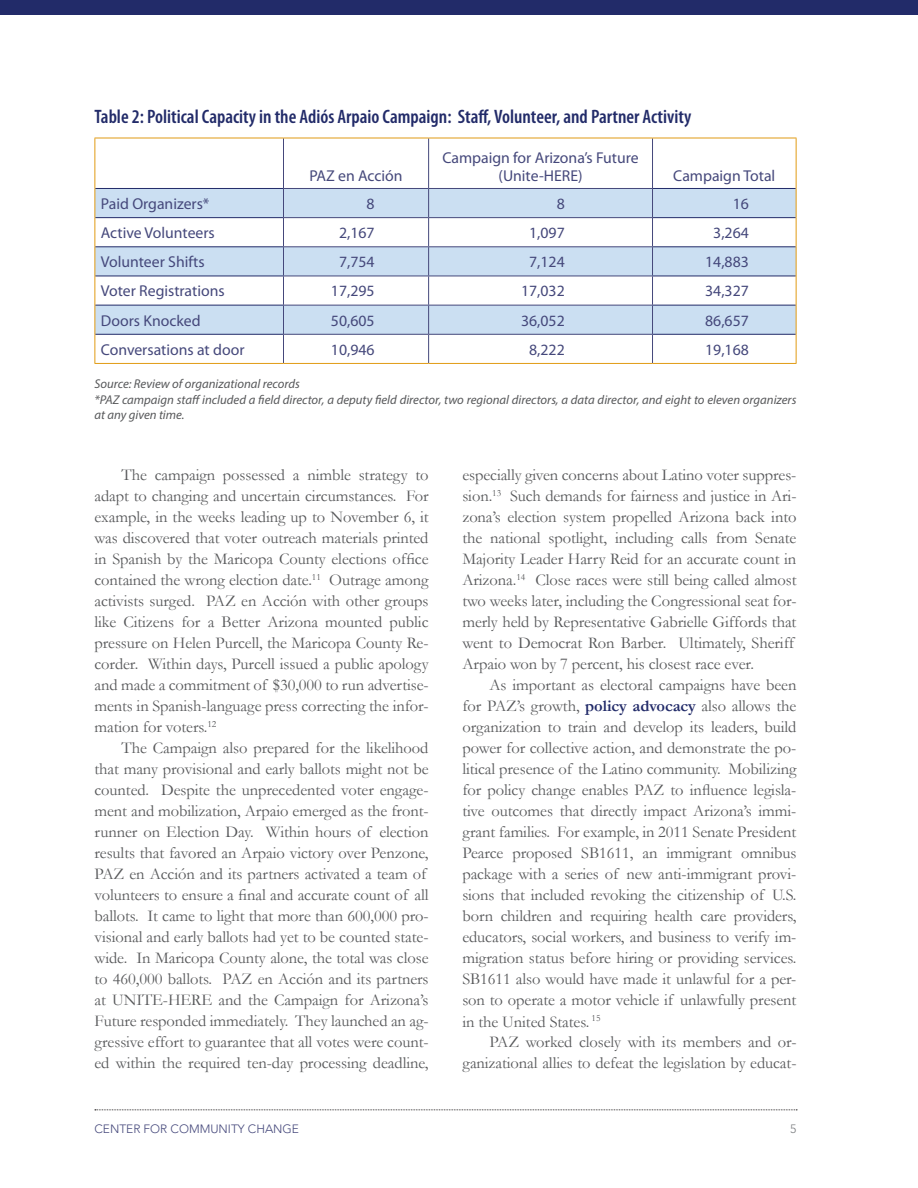
<style>
.page{position:relative;width:918px;height:1188px;background:#fff}
.page>*{position:absolute;margin:0;border:0;box-sizing:border-box;transform-origin:0 0}
.t1{font:600 condensed 19.5px "Myriad Pro";color:#222b69}
.t2{font:16.5px/21px "Garamond";letter-spacing:-.005em;color:#57585a}
.t3{font:15.75px/18.1px "Myriad Pro";color:#45487b;text-align:center}
.t4{font:italic 12.75px/15.3px "Myriad Pro";color:#57585a}
.t5{font:300 12px "Avenir LT Std";color:#45487b}
.t6{font:300 12px "Avenir LT Std";color:#787a7d}
.s1{font-weight:700;color:#222b69}
</style>
<div class="page">
<svg style="left:95px;top:1109px;width:702px;height:1px"></svg>
<div style="left:0;top:0;width:918px;height:14px;background:#222b69"></div>
<svg style="left:95px;top:139px;width:701px;height:224px"></svg>
<svg style="left:95px;top:189px;width:701px;height:145px;fill:#cbdff2"></svg>
<hr style="left:95px;top:188px;width:188px;height:1px;background:#222b69">
<hr style="left:653px;top:188px;width:143px;height:1px;background:#222b69">
<hr style="left:95px;top:217px;width:188px;height:1px;background:#222b69">
<hr style="left:653px;top:217px;width:143px;height:1px;background:#222b69">
<hr style="left:95px;top:246px;width:188px;height:1px;background:#222b69">
<hr style="left:653px;top:246px;width:143px;height:1px;background:#222b69">
<hr style="left:95px;top:276px;width:188px;height:1px;background:#222b69">
<hr style="left:653px;top:276px;width:143px;height:1px;background:#222b69">
<hr style="left:95px;top:305px;width:188px;height:1px;background:#222b69">
<hr style="left:653px;top:305px;width:143px;height:1px;background:#222b69">
<hr style="left:95px;top:334px;width:188px;height:1px;background:#222b69">
<hr style="left:653px;top:334px;width:143px;height:1px;background:#222b69">
<hr style="left:283px;top:138px;width:1px;height:50px;background:#45487b">
<hr style="left:428px;top:138px;width:1px;height:50px;background:#45487b">
<hr style="left:652px;top:138px;width:1px;height:50px;background:#45487b">
<hr style="left:283px;top:188px;width:146px;height:1px;background:#45487b">
<hr style="left:429px;top:188px;width:224px;height:1px;background:#45487b">
<hr style="left:283px;top:217px;width:146px;height:1px;background:#45487b">
<hr style="left:429px;top:217px;width:224px;height:1px;background:#45487b">
<hr style="left:283px;top:246px;width:146px;height:1px;background:#45487b">
<hr style="left:429px;top:246px;width:224px;height:1px;background:#45487b">
<hr style="left:283px;top:276px;width:146px;height:1px;background:#45487b">
<hr style="left:429px;top:276px;width:224px;height:1px;background:#45487b">
<hr style="left:283px;top:305px;width:146px;height:1px;background:#45487b">
<hr style="left:429px;top:305px;width:224px;height:1px;background:#45487b">
<hr style="left:283px;top:334px;width:146px;height:1px;background:#45487b">
<svg style="left:283px;top:189px;width:1px;height:174px"></svg>
<hr style="left:429px;top:334px;width:224px;height:1px;background:#45487b">
<svg style="left:428px;top:189px;width:1px;height:174px"></svg>
<svg style="left:652px;top:189px;width:1px;height:174px"></svg>
<hr style="left:94px;top:138px;width:190px;height:1px;background:#e19b14">
<hr style="left:94px;top:138px;width:1px;height:50px;background:#e19b14">
<hr style="left:284px;top:138px;width:145px;height:1px;background:#e19b14">
<hr style="left:429px;top:138px;width:224px;height:1px;background:#e19b14">
<hr style="left:653px;top:138px;width:144px;height:1px;background:#e19b14">
<hr style="left:796px;top:138px;width:1px;height:50px;background:#e19b14">
<hr style="left:94px;top:188px;width:1px;height:30px;background:#e19b14">
<hr style="left:796px;top:188px;width:1px;height:30px;background:#e19b14">
<svg style="left:94px;top:218px;width:1px;height:145px"></svg>
<svg style="left:796px;top:218px;width:1px;height:145px"></svg>
<hr style="left:94px;top:363px;width:190px;height:1px;background:#e19b14">
<hr style="left:284px;top:363px;width:145px;height:1px;background:#e19b14">
<hr style="left:429px;top:363px;width:224px;height:1px;background:#e19b14">
<hr style="left:653px;top:363px;width:144px;height:1px;background:#e19b14">
<p class="t1" style="left:94px;top:104px;width:598px">Table 2: Political Capacity in the Adiós Arpaio Campaign: Staff, Volunteer, and Partner Activity</p>
<p class="t3" style="left:309px;top:167px;width:95px">PAZ en Acción</p>
<p class="t3" style="left:442px;top:149px;width:198px">Campaign for Arizona’s Future (Unite-HERE)</p>
<p class="t3" style="left:673px;top:167px;width:104px">Campaign Total</p>
<p class="t3" style="left:101px;top:195px;width:110px">Paid Organizers*</p>
<p class="t3" style="left:367px;top:195px;width:10px">8</p>
<p class="t3" style="left:557px;top:195px;width:10px">8</p>
<p class="t3" style="left:733px;top:195px;width:18px">16</p>
<p class="t3" style="left:101px;top:224px;width:115px">Active Volunteers</p>
<p class="t3" style="left:339px;top:224px;width:37px">2,167</p>
<p class="t3" style="left:529px;top:224px;width:37px">1,097</p>
<p class="t3" style="left:713px;top:224px;width:37px">3,264</p>
<p class="t3" style="left:101px;top:253px;width:105px">Volunteer Shifts</p>
<p class="t3" style="left:339px;top:253px;width:37px">7,754</p>
<p class="t3" style="left:529px;top:253px;width:37px">7,124</p>
<p class="t3" style="left:705px;top:253px;width:45px">14,883</p>
<p class="t3" style="left:101px;top:282px;width:125px">Voter Registrations</p>
<p class="t3" style="left:331px;top:282px;width:45px">17,295</p>
<p class="t3" style="left:521px;top:282px;width:45px">17,032</p>
<p class="t3" style="left:705px;top:282px;width:45px">34,327</p>
<p class="t3" style="left:101px;top:312px;width:101px">Doors Knocked</p>
<p class="t3" style="left:331px;top:312px;width:45px">50,605</p>
<p class="t3" style="left:521px;top:312px;width:45px">36,052</p>
<p class="t3" style="left:705px;top:312px;width:45px">86,657</p>
<p class="t3" style="left:101px;top:341px;width:145px">Conversations at door</p>
<p class="t3" style="left:331px;top:341px;width:45px">10,946</p>
<p class="t3" style="left:529px;top:341px;width:37px">8,222</p>
<p class="t3" style="left:705px;top:341px;width:45px">19,168</p>
<p class="t4" style="left:94px;top:376px;width:703px">Source: Review of organizational records<br>*PAZ campaign staff included a field director, a deputy field director, two regional directors, a data director, and eight to eleven organizers at any given time.</p>
<p class="t2" style="left:94px;top:465px;width:336px;text-align:justify;text-indent:27px">The campaign possessed a nimble strategy to adapt to changing and uncertain circumstances. For example, in the weeks leading up to November 6, it was discovered that voter outreach materials printed in Spanish by the Maricopa County elections office contained the wrong election date.<sup>11</sup> Outrage among activists surged. PAZ en Acción with other groups like Citizens for a Better Arizona mounted public pressure on Helen Purcell, the Maricopa County Re&shy;corder. Within days, Purcell issued a public apology and made a commitment of $30,000 to run advertise&shy;ments in Spanish-language press correcting the infor&shy;mation for voters.<sup>12</sup></p>
<p class="t2" style="left:95px;top:738px;width:336px;text-indent:27px">The Campaign also prepared for the likelihood that many provisional and early ballots might not be counted. Despite the unprecedented voter engage&shy;ment and mobilization, Arpaio emerged as the front&shy;runner on Election Day. Within hours of election results that favored an Arpaio victory over Penzone, PAZ en Acción and its partners activated a team of volunteers to ensure a final and accurate count of all ballots. It came to light that more than 600,000 pro&shy;visional and early ballots had yet to be counted state&shy;wide. In Maricopa County alone, the total was close to 460,000 ballots. PAZ en Acción and its partners at UNITE-HERE and the Campaign for Arizona’s Future responded immediately. They launched an ag&shy;gressive effort to guarantee that all votes were count&shy;ed within the required ten-day processing deadline,</p>
<p class="t2" style="left:462px;top:465px;width:336px">especially given concerns about Latino voter suppres&shy;sion.<sup>13</sup> Such demands for fairness and justice in Ari&shy;zona’s election system propelled Arizona back into the national spotlight, including calls from Senate Majority Leader Harry Reid for an accurate count in Arizona.<sup>14</sup> Close races were still being called almost two weeks later, including the Congressional seat for&shy;merly held by Representative Gabrielle Giffords that went to Democrat Ron Barber. Ultimately, Sheriff Arpaio won by 7 percent, his closest race ever.</p>
<p class="t2" style="left:462px;top:675px;width:336px;text-align:justify;text-indent:27px">As important as electoral campaigns have been for PAZ’s growth, <span class="s1">policy advocacy</span> also allows the organization to train and develop its leaders, build power for collective action, and demonstrate the po&shy;litical presence of the Latino community. Mobilizing for policy change enables PAZ to influence legisla&shy;tive outcomes that directly impact Arizona’s immi&shy;grant families. For example, in 2011 Senate President Pearce proposed SB1611, an immigrant omnibus package with a series of new anti-immigrant provi&shy;sions that included revoking the citizenship of U.S. born children and requiring health care providers, educators, social workers, and business to verify im&shy;migration status before hiring or providing services.<br>SB1611 also would have made it unlawful for a per&shy;son to operate a motor vehicle if unlawfully present in the United States. <sup>15</sup></p>
<p class="t2" style="left:462px;top:1032px;width:336px;text-align:right">PAZ worked closely with its members and or&shy;ganizational allies to defeat the legislation by educat-</p>
<p class="t5" style="left:94px;top:1122px;width:206px">CENTER FOR COMMUNITY CHANGE</p>
<p class="t6" style="left:790px;top:1122px;width:8px">5</p>
</div>
